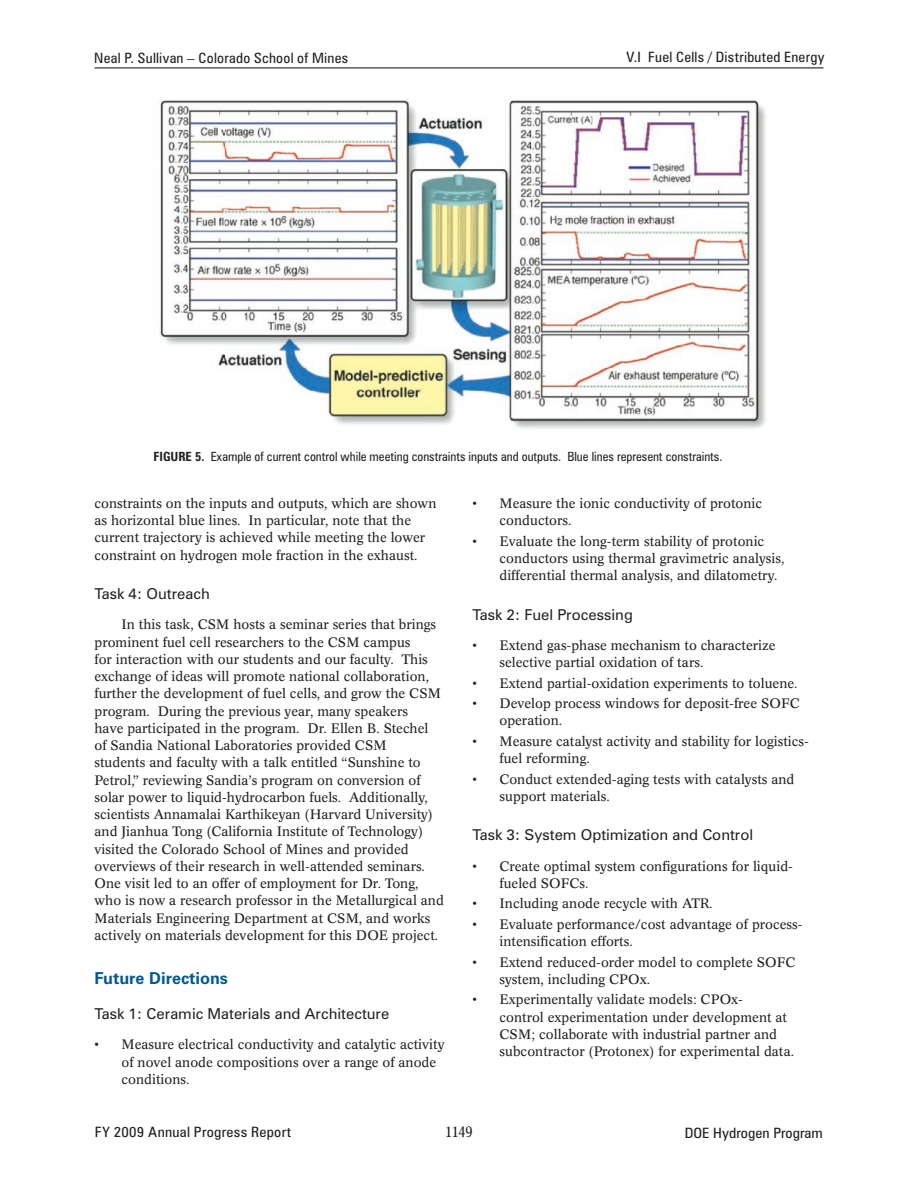
<style>
.page{position:relative;width:918px;height:1188px;background:#fff}
.page>*{position:absolute;margin:0;border:0;box-sizing:border-box;transform-origin:0 0}
._1_RptObjHead{font:700 16.5px "Zurich BT";color:#005990}
._1_Object_subHead_af{font:15px "Zurich BT";color:#231f20}
._1_Object_subHead{font:15px "Zurich BT";color:#231f20}
.t1{font:condensed 15px "Concorde BE";color:#231f20}
.t2{font:condensed 14.25px "Zurich BT";letter-spacing:.015em;color:#231f20;scale:1.05 1}
.t3{font:condensed 14.25px "Zurich BT";letter-spacing:.015em;color:#231f20;scale:1.08 1}
._1_Body_text{font:13.5px/17.2px "Concorde BE";color:#231f20}
._1_Bulleted{font:13.5px/17.2px "Concorde BE";color:#231f20}
._1_Bulleted_7{font:13.5px/17.2px "Concorde BE";color:#231f20}
._1_FigureTitle{font:condensed 12.75px "Zurich BT";color:#231f20}
.s1{font-weight:700}
</style>
<div class="page">
<hr style="left:94px;top:67px;width:730px;height:1px;background:#231f20">
<img style="left:159px;top:100px;width:607px;height:329px">
<p class="t2" style="left:94px;top:49px;width:243px">Neal P. Sullivan – Colorado School of Mines</p>
<p class="t2" style="left:626px;top:49px;width:190px">V.I Fuel Cells / Distributed Energy</p>
<p class="_1_FigureTitle" style="left:153px;top:448px;width:571px"><span class="s1">FIGURE 5.</span> Example of current control while meeting constraints inputs and outputs. Blue lines represent constraints.</p>
<p class="_1_Body_text" style="left:94px;top:495px;width:344px">constraints on the inputs and outputs, which are shown as horizontal blue lines. In particular, note that the current trajectory is achieved while meeting the lower constraint on hydrogen mole fraction in the exhaust.</p>
<p class="_1_Object_subHead_af" style="left:94px;top:585px;width:117px">Task 4: Outreach</p>
<p class="_1_Body_text" style="left:94px;top:616px;width:351px;text-indent:27px">In this task, CSM hosts a seminar series that brings prominent fuel cell researchers to the CSM campus<br>for interaction with our students and our faculty. This exchange of ideas will promote national collaboration, further the development of fuel cells, and grow the CSM program. During the previous year, many speakers<br>have participated in the program. Dr. Ellen B. Stechel<br>of Sandia National Laboratories provided CSM<br>students and faculty with a talk entitled “Sunshine to Petrol,” reviewing Sandia’s program on conversion of solar power to liquid-hydrocarbon fuels. Additionally, scientists Annamalai Karthikeyan (Harvard University) and Jianhua Tong (California Institute of Technology) visited the Colorado School of Mines and provided overviews of their research in well-attended seminars.<br>One visit led to an offer of employment for Dr. Tong, who is now a research professor in the Metallurgical and Materials Engineering Department at CSM, and works actively on materials development for this DOE project.</p>
<p class="_1_RptObjHead" style="left:94px;top:968px;width:135px">Future Directions</p>
<p class="_1_Object_subHead" style="left:94px;top:1005px;width:296px">Task 1: Ceramic Materials and Architecture</p>
<p class="_1_Bulleted" style="left:122px;top:1036px;width:324px;text-indent:-27px">• Measure electrical conductivity and catalytic activity of novel anode compositions over a range of anode conditions.</p>
<p class="_1_Bulleted" style="left:500px;top:495px;width:264px;text-indent:-27px">• Measure the ionic conductivity of protonic conductors.</p>
<p class="_1_Bulleted_7" style="left:500px;top:533px;width:286px;text-indent:-27px">• Evaluate the long-term stability of protonic conductors using thermal gravimetric analysis, differential thermal analysis, and dilatometry.</p>
<p class="_1_Object_subHead_af" style="left:472px;top:605px;width:162px">Task 2: Fuel Processing</p>
<p class="_1_Bulleted" style="left:500px;top:637px;width:278px;text-indent:-27px">• Extend gas-phase mechanism to characterize selective partial oxidation of tars.</p>
<p class="_1_Bulleted" style="left:472px;top:675px;width:327px">• Extend partial-oxidation experiments to toluene.</p>
<p class="_1_Bulleted" style="left:500px;top:695px;width:302px;text-indent:-27px">• Develop process windows for deposit-free SOFC operation.</p>
<p class="_1_Bulleted" style="left:500px;top:733px;width:311px;text-indent:-27px">• Measure catalyst activity and stability for logistics&shy;fuel reforming.</p>
<p class="_1_Bulleted_7" style="left:500px;top:771px;width:296px;text-indent:-27px">• Conduct extended-aging tests with catalysts and support materials.</p>
<p class="_1_Object_subHead_af" style="left:472px;top:826px;width:282px">Task 3: System Optimization and Control</p>
<p class="_1_Bulleted" style="left:500px;top:858px;width:295px;text-indent:-27px">• Create optimal system configurations for liquid&shy;fueled SOFCs.</p>
<p class="_1_Bulleted" style="left:472px;top:895px;width:242px">• Including anode recycle with ATR.</p>
<p class="_1_Bulleted" style="left:500px;top:916px;width:305px;text-indent:-27px">• Evaluate performance/cost advantage of process&shy;intensification efforts.</p>
<p class="_1_Bulleted" style="left:500px;top:954px;width:297px;text-indent:-27px">• Extend reduced-order model to complete SOFC system, including CPOx.</p>
<p class="_1_Bulleted" style="left:500px;top:991px;width:296px;text-indent:-27px">• Experimentally validate models: CPOx-<br>control experimentation under development at CSM; collaborate with industrial partner and subcontractor (Protonex) for experimental data.</p>
<p class="t3" style="left:95px;top:1124px;width:184px">FY 2009 Annual Progress Report</p>
<p class="t1" style="left:445px;top:1123px;width:29px">1149</p>
<p class="t3" style="left:685px;top:1124px;width:129px">DOE Hydrogen Program</p>
</div>
